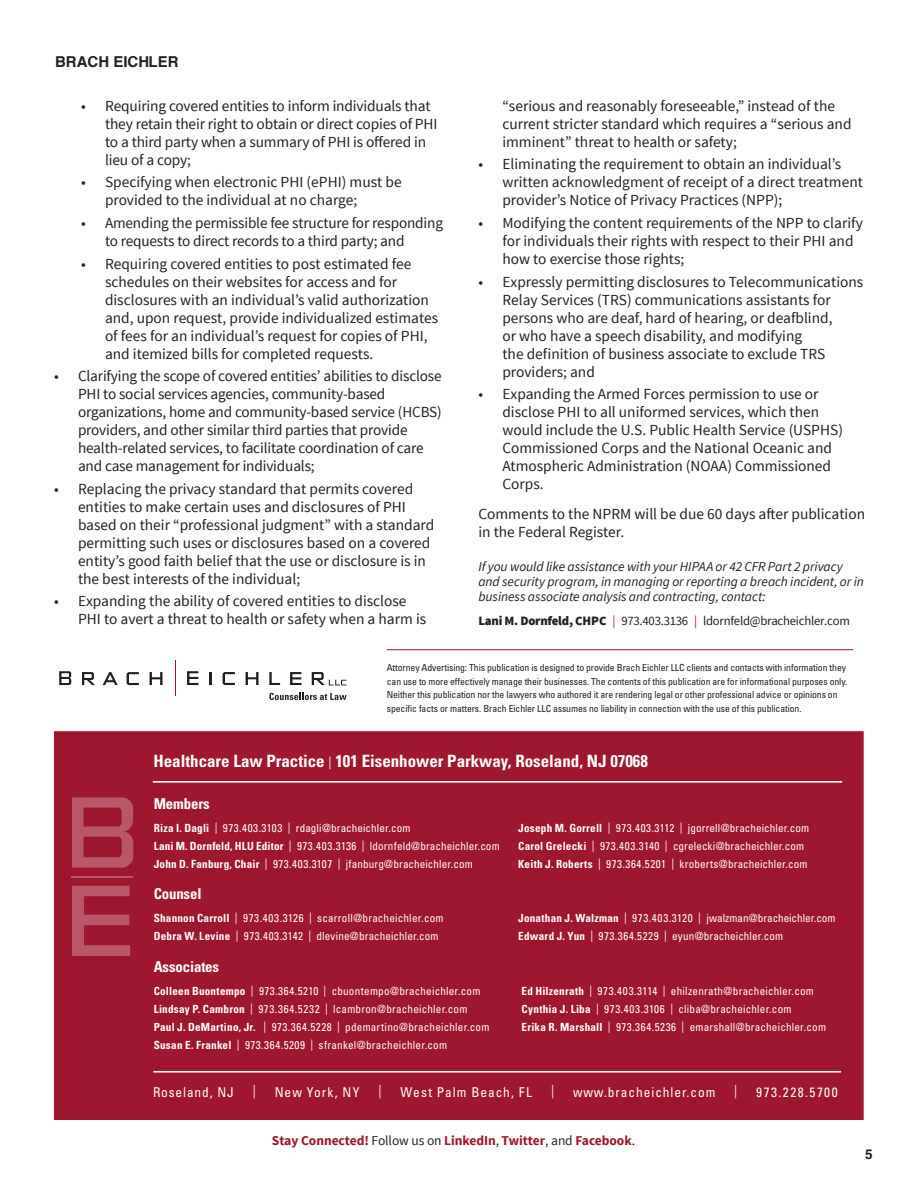
<style>
.page{position:relative;width:918px;height:1188px;background:#fff}
.page>*{position:absolute;margin:0;border:0;box-sizing:border-box;transform-origin:0 0}
.t1{font:700 condensed 16.95px "Univers LT Std";color:#fff}
.hyperlink{font:15.3px/18px "Source Sans Pro";color:#231f20}
.Back_Page_Listing_He{font:700 condensed 15px "Univers LT Std";letter-spacing:-.01em;color:#fff}
.t2{font:700 15px "Swansea";color:#231f20}
.FOR_MORE_INFORMATI{font:italic 13.5px/15px "Source Sans Pro";letter-spacing:-.005em;color:#231f20}
.t3{font:condensed 13.5px "Univers LT Std";letter-spacing:.07em;color:#fff}
.t4{font:700 13.5px "Source Sans Pro";letter-spacing:-.005em;color:#9f172e}
.t5{font:condensed 13.5px "Univers LT Std";letter-spacing:.115em;color:#fff}
.t6{font:condensed 13.5px "Univers LT Std";letter-spacing:.07em;color:#fff;scale:.93 1}
.Page_Numbers_9_13_65{font:700 13.5px "Swansea";color:#231f20}
.FOR_MORE_INFORMATI-2{font:12.75px "Source Sans Pro";letter-spacing:-.02em;color:#231f20}
.Back_Page_Contacts{font:condensed 11.25px/18px "Univers LT Std";letter-spacing:.02em;color:#fff}
.Back_Page_Paragraph{font:condensed 9.75px/13.5px "Univers LT Std";letter-spacing:-.01em;color:#231f20}
.s1{font-weight:900}
.s2{color:#9f172e}
.s3{font-weight:400;font-size:12.75px}
.s4{font-weight:700}
.s5{font-weight:400;color:#231f20}
</style>
<div class="page">
<div style="left:54px;top:731px;width:810px;height:389px;background:#9f172e;border:2px solid #9f172e"></div>
<svg style="left:59px;top:671px;width:12px;height:14px"></svg>
<svg style="left:82px;top:672px;width:13px;height:13px"></svg>
<svg style="left:103px;top:672px;width:15px;height:13px"></svg>
<svg style="left:150px;top:672px;width:13px;height:13px"></svg>
<svg style="left:210px;top:672px;width:2px;height:13px"></svg>
<svg style="left:246px;top:672px;width:13px;height:13px"></svg>
<svg style="left:269px;top:672px;width:11px;height:13px"></svg>
<svg style="left:290px;top:672px;width:12px;height:13px"></svg>
<svg style="left:127px;top:672px;width:12px;height:13px"></svg>
<svg style="left:223px;top:672px;width:12px;height:13px"></svg>
<svg style="left:187px;top:671px;width:12px;height:14px"></svg>
<hr style="left:175px;top:660px;width:1px;height:36px;background:#9f172e">
<svg style="left:312px;top:672px;width:34px;height:13px"></svg>
<svg style="left:269px;top:693px;width:78px;height:7px"></svg>
<hr style="left:387px;top:649px;width:466px;height:1px;background:#9f172e">
<hr style="left:153px;top:1071px;width:688px;height:2px;background:#fff">
<hr style="left:153px;top:781px;width:689px;height:2px;background:#fff">
<svg style="left:72px;top:886px;width:58px;height:70px"></svg>
<svg style="left:72px;top:797px;width:61px;height:71px"></svg>
<hr style="left:72px;top:877px;width:61px;height:1px;background:#fff">
<p class="t2" style="left:55px;top:53px;width:125px">BRACH EICHLER</p>
<p class="hyperlink" style="left:105px;top:97px;width:334px;text-indent:-24px">• Requiring covered entities to inform individuals that they retain their right to obtain or direct copies of PHI to a third party when a summary of PHI is offered in lieu of a copy;</p>
<p class="hyperlink" style="left:105px;top:174px;width:298px;text-indent:-24px">• Specifying when electronic PHI (ePHI) must be provided to the individual at no charge;</p>
<p class="hyperlink" style="left:105px;top:214px;width:340px;text-indent:-24px">• Amending the permissible fee structure for responding to requests to direct records to a third party; and</p>
<p class="hyperlink" style="left:105px;top:255px;width:335px;text-indent:-24px">• Requiring covered entities to post estimated fee schedules on their websites for access and for disclosures with an individual’s valid authorization and, upon request, provide individualized estimates of fees for an individual’s request for copies of PHI, and itemized bills for completed requests.</p>
<p class="hyperlink" style="left:78px;top:367px;width:365px;text-indent:-24px">• Clarifying the scope of covered entities’ abilities to disclose PHI to social services agencies, community-based organizations, home and community-based service (HCBS) providers, and other similar third parties that provide health-related services, to facilitate coordination of care and case management for individuals;</p>
<p class="hyperlink" style="left:78px;top:480px;width:358px;text-indent:-24px">• Replacing the privacy standard that permits covered entities to make certain uses and disclosures of PHI based on their “professional judgment” with a standard permitting such uses or disclosures based on a covered entity’s good faith belief that the use or disclosure is in the best interests of the individual;</p>
<p class="hyperlink" style="left:78px;top:593px;width:350px;text-indent:-24px">• Expanding the ability of covered entities to disclose<br>PHI to avert a threat to health or safety when a harm is</p>
<p class="hyperlink" style="left:502px;top:97px;width:351px">“serious and reasonably foreseeable,” instead of the current stricter standard which requires a “serious and imminent” threat to health or safety;</p>
<p class="hyperlink" style="left:502px;top:156px;width:362px;text-indent:-24px">• Eliminating the requirement to obtain an individual’s written acknowledgment of receipt of a direct treatment provider’s Notice of Privacy Practices (NPP);</p>
<p class="hyperlink" style="left:502px;top:214px;width:362px;text-indent:-24px">• Modifying the content requirements of the NPP to clarify for individuals their rights with respect to their PHI and how to exercise those rights;</p>
<p class="hyperlink" style="left:502px;top:273px;width:362px;text-indent:-24px">• Expressly permitting disclosures to Telecommunications Relay Services (TRS) communications assistants for persons who are deaf, hard of hearing, or deafblind,<br>or who have a speech disability, and modifying<br>the definition of business associate to exclude TRS providers; and</p>
<p class="hyperlink" style="left:502px;top:385px;width:342px;text-indent:-24px">• Expanding the Armed Forces permission to use or disclose PHI to all uniformed services, which then would include the U.S. Public Health Service (USPHS)<br>Commissioned Corps and the National Oceanic and Atmospheric Administration (NOAA) Commissioned Corps.</p>
<p class="hyperlink" style="left:478px;top:505px;width:388px">Comments to the NPRM will be due 60 days after publication in the Federal Register.</p>
<p class="FOR_MORE_INFORMATI" style="left:478px;top:559px;width:387px">If you would like assistance with your HIPAA or 42 CFR Part 2 privacy and security program, in managing or reporting a breach incident, or in business associate analysis and contracting, contact:</p>
<p class="FOR_MORE_INFORMATI-2" style="left:478px;top:613px;width:373px"><span class="s1">Lani M. Dornfeld, CHPC</span> <span class="s2">|</span> 973.403.3136 <span class="s2">|</span> ldornfeld@bracheichler.com</p>
<p class="Back_Page_Paragraph" style="left:387px;top:661px;width:462px">Attorney Advertising: This publication is designed to provide Brach Eichler LLC clients and contacts with information they can use to more effectively manage their businesses. The contents of this publication are for informational purposes only.<br>Neither this publication nor the lawyers who authored it are rendering legal or other professional advice or opinions on specific facts or matters. Brach Eichler LLC assumes no liability in connection with the use of this publication.</p>
<p class="t1" style="left:154px;top:751px;width:496px">Healthcare Law Practice <span class="s3">|</span> 101 Eisenhower Parkway, Roseland, NJ 07068</p>
<p class="Back_Page_Listing_He" style="left:154px;top:795px;width:58px">Members</p>
<p class="Back_Page_Contacts" style="left:154px;top:819px;width:348px"><span class="s4">Riza I. Dagli</span> | 973.403.3103 | rdagli@bracheichler.com<br><span class="s4">Lani M. Dornfeld, HLU Editor</span> | 973.403.3136 | ldornfeld@bracheichler.com<br><span class="s4">John D. Fanburg, Chair</span> | 973.403.3107 | jfanburg@bracheichler.com</p>
<p class="Back_Page_Contacts" style="left:518px;top:819px;width:292px"><span class="s4">Joseph M. Gorrell</span> | 973.403.3112 | jgorrell@bracheichler.com<br><span class="s4">Carol Grelecki</span> | 973.403.3140 | cgrelecki@bracheichler.com<br><span class="s4">Keith J. Roberts</span> | 973.364.5201 | kroberts@bracheichler.com</p>
<p class="Back_Page_Listing_He" style="left:154px;top:885px;width:49px">Counsel</p>
<p class="Back_Page_Contacts" style="left:154px;top:909px;width:291px"><span class="s4">Shannon Carroll</span> | 973.403.3126 | scarroll@bracheichler.com<br><span class="s4">Debra W. Levine</span> | 973.403.3142 | dlevine@bracheichler.com</p>
<p class="Back_Page_Contacts" style="left:518px;top:909px;width:319px"><span class="s4">Jonathan J. Walzman</span> | 973.403.3120 | jwalzman@bracheichler.com<br><span class="s4">Edward J. Yun</span> | 973.364.5229 | eyun@bracheichler.com</p>
<p class="Back_Page_Listing_He" style="left:154px;top:958px;width:67px">Associates</p>
<p class="Back_Page_Contacts" style="left:154px;top:982px;width:328px"><span class="s4">Colleen Buontempo</span> | 973.364.5210 | cbuontempo@bracheichler.com<br><span class="s4">Lindsay P. Cambron</span> | 973.364.5232 | lcambron@bracheichler.com</p>
<p class="Back_Page_Contacts" style="left:154px;top:1018px;width:337px"><span class="s4">Paul J. DeMartino, Jr.</span> | 973.364.5228 | pdemartino@bracheichler.com</p>
<p class="Back_Page_Contacts" style="left:154px;top:1036px;width:295px"><span class="s4">Susan E. Frankel</span> | 973.364.5209 | sfrankel@bracheichler.com</p>
<p class="Back_Page_Contacts" style="left:522px;top:982px;width:294px"><span class="s4">Ed Hilzenrath</span> | 973.403.3114 | ehilzenrath@bracheichler.com</p>
<p class="Back_Page_Contacts" style="left:522px;top:1000px;width:272px"><span class="s4">Cynthia J. Liba</span> | 973.403.3106 | cliba@bracheichler.com</p>
<p class="Back_Page_Contacts" style="left:522px;top:1018px;width:306px"><span class="s4">Erika R. Marshall</span> | 973.364.5236 | emarshall@bracheichler.com</p>
<p class="t3" style="left:153px;top:1084px;width:82px">Roseland, NJ</p>
<p class="t6" style="left:253px;top:1082px;width:5px">|</p>
<p class="t3" style="left:275px;top:1084px;width:86px">New York, NY</p>
<p class="t6" style="left:379px;top:1082px;width:5px">|</p>
<p class="t3" style="left:401px;top:1084px;width:133px">West Palm Beach, FL</p>
<p class="t6" style="left:551px;top:1082px;width:5px">|</p>
<p class="t3" style="left:573px;top:1084px;width:144px">www.bracheichler.com</p>
<p class="t6" style="left:734px;top:1082px;width:5px">|</p>
<p class="t5" style="left:756px;top:1084px;width:83px">973.228.5700</p>
<p class="t4" style="left:272px;top:1132px;width:365px">Stay Connected! <span class="s5">Follow us on</span> LinkedIn<span class="s5">,</span> Twitter<span class="s5">, and</span> Facebook<span class="s5">.</span></p>
<p class="Page_Numbers_9_13_65" style="left:865px;top:1146px;width:9px">5</p>
</div>
